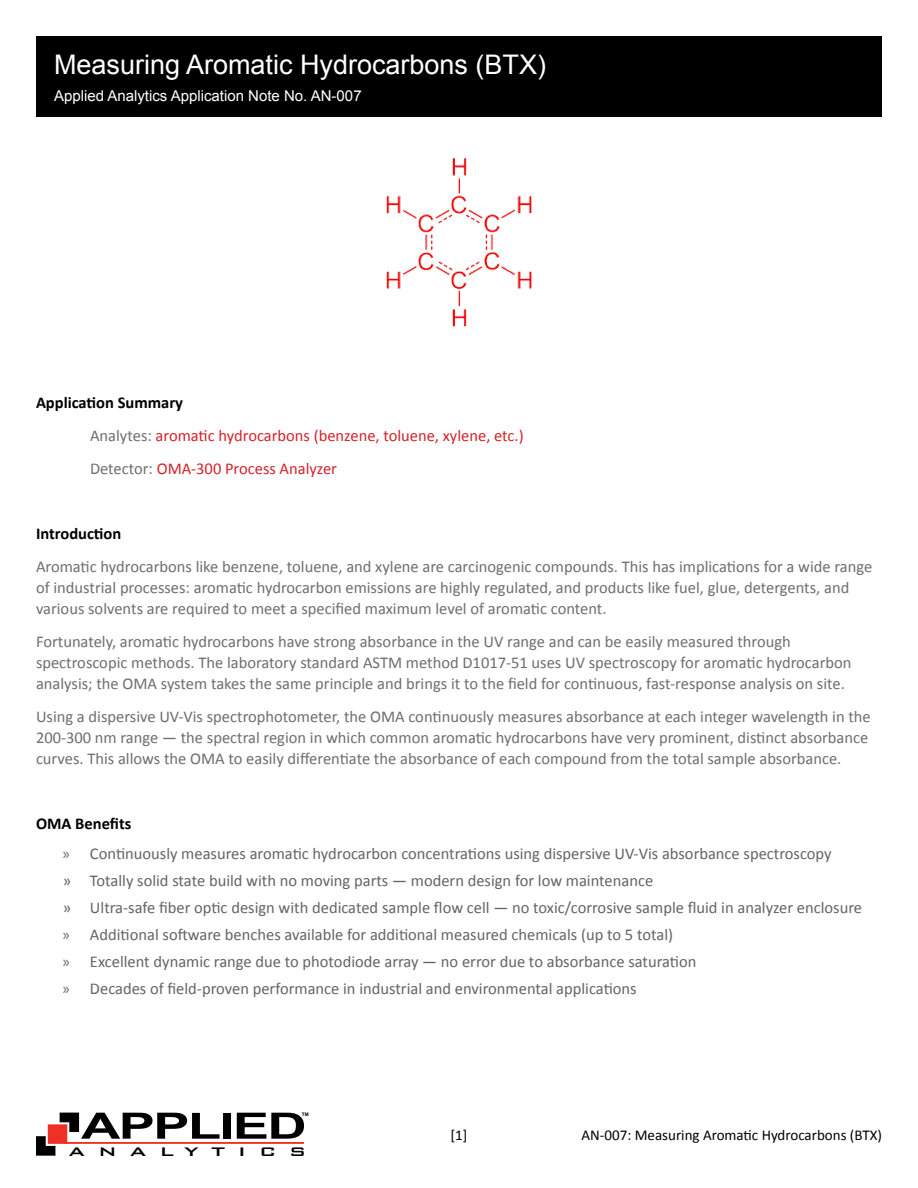
<style>
.page{position:relative;width:918px;height:1188px;background:#fff}
.page>*{position:absolute;margin:0;border:0;box-sizing:border-box;transform-origin:0 0}
.t1{font:700 36.3px "Arial";letter-spacing:-.03em;color:#000;scale:1.5 1}
.t2{font:27px "Arial";color:#fff}
.t3{font:500 16.65px "Bank Gothic BT";letter-spacing:.59em;color:#000;scale:1.31 1}
.t4{font:16.5px/21px "Calibri";color:#6d6e71}
.t5{font:16.5px/27px "Calibri";color:#636466}
.t6{font:16.5px/33px "Calibri";color:#d2232a}
.t7{font:700 16.5px "Calibri";color:#000}
.t8{font:15px "Calibri";color:#000}
.t9{font:15px "Arial";color:#fff}
.t10{font:700 4.8px "Arial";color:#000}
.s1{font-weight:700;color:#000}
.s2{color:#6d6e71}
.s3{font-family:"Myriad Pro"}
</style>
<div class="page">
<hr style="left:63px;top:1142px;width:241px;height:2px;background:#ee3124">
<svg style="left:36px;top:1113px;width:43px;height:43px"></svg>
<img style="left:386px;top:158px;width:146px;height:169px">
<div style="left:36px;top:36px;width:846px;height:81px;background:#000"></div>
<h2 class="t2" style="left:54px;top:46px;width:494px">Measuring Aromatic Hydrocarbons (BTX)</h2>
<p class="t9" style="left:54px;top:86px;width:309px">Applied Analytics Application Note No. AN-007</p>
<p class="t6" style="left:90px;top:386px;width:435px;text-indent:-54px"><span class="s1">Application Summary<br></span><span class="s2">Analytes:</span> aromatic hydrocarbons (benzene, toluene, xylene, etc.)<br><span class="s2">Detector:</span> OMA-300 Process Analyzer</p>
<p class="t7" style="left:36px;top:523px;width:87px">Introduction</p>
<p class="t4" style="left:36px;top:556px;width:838px">Aromatic hydrocarbons like benzene, toluene, and xylene are carcinogenic compounds. This has implications for a wide range of industrial processes: aromatic hydrocarbon emissions are highly regulated, and products like fuel, glue, detergents, and various solvents are required to meet a specified maximum level of aromatic content.</p>
<p class="t4" style="left:36px;top:631px;width:817px">Fortunately, aromatic hydrocarbons have strong absorbance in the UV range and can be easily measured through spectroscopic methods. The laboratory standard ASTM method D1017-51 uses UV spectroscopy for aromatic hydrocarbon analysis; the OMA system takes the same principle and brings it to the field for continuous, fast-response analysis on site.</p>
<p class="t4" style="left:36px;top:706px;width:836px">Using a dispersive UV-Vis spectrophotometer, the OMA continuously measures absorbance at each integer wavelength in the<br>200-300 nm range — the spectral region in which common aromatic hydrocarbons have very prominent, distinct absorbance curves. This allows the OMA to easily differentiate the absorbance of each compound from the total sample absorbance.</p>
<p class="t5" style="left:63px;top:809px;width:770px;line-height:30px;text-indent:-27px"><span class="s1">OMA Benefits<br></span><span class="s3">»</span> Continuously measures aromatic hydrocarbon concentrations using dispersive UV-Vis absorbance spectroscopy</p>
<p class="t5" style="left:63px;top:867px;width:801px">» Totally solid state build with no moving parts — modern design for low maintenance<br>» Ultra-safe fiber optic design with dedicated sample flow cell — no toxic/corrosive sample fluid in analyzer enclosure <span class="s3">»</span> Additional software benches available for additional measured chemicals (up to 5 total)<br><span class="s3">»</span> Excellent dynamic range due to photodiode array — no error due to absorbance saturation<br><span class="s3">»</span> Decades of field-proven performance in industrial and environmental applications</p>
<p class="t10" style="left:302px;top:1111px;width:8px">TM</p>
<h1 class="t1" style="left:81px;top:1102px;width:152px">APPLIED</h1>
<p class="t3" style="left:69px;top:1142px;width:183px">ANALYTICS</p>
<p class="t8" style="left:451px;top:1125px;width:18px">[1]</p>
<p class="t8" style="left:582px;top:1125px;width:302px">AN-007: Measuring Aromatic Hydrocarbons (BTX)</p>
</div>
